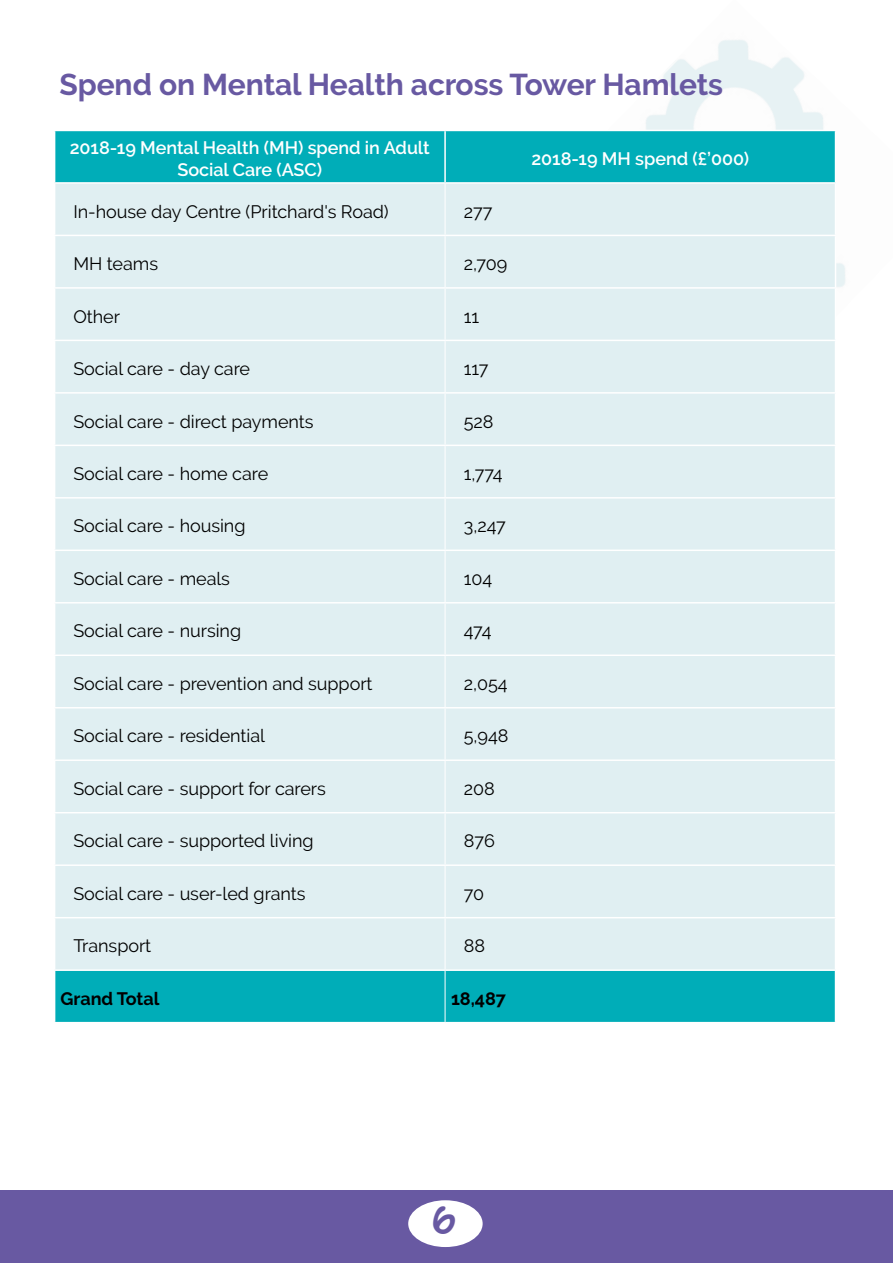
<style>
.page{position:relative;width:893px;height:1263px;background:#fff}
.page>*{position:absolute;margin:0;border:0;box-sizing:border-box;transform-origin:0 0}
.t1{font:700 30px "Raleway";letter-spacing:-.005em;color:#6859a2}
.t2{font:30px "Hand Of Sean Demo";color:#6859a2}
.t3{font:18px "Raleway";letter-spacing:-.005em;color:#000}
.t4{font:600 18px/21.6px "Raleway";letter-spacing:-.005em;color:#fff;text-align:center}
.t5{font:700 18px "Raleway";letter-spacing:-.005em;color:#000}
</style>
<div class="page">
<img style="left:646px;top:40px;width:200px;height:247px">
<div style="left:0;top:1191px;width:893px;height:72px;background:#6859a2"></div>
<div style="left:408px;top:1200px;width:75px;height:47px;background:#fff;border-radius:50%"></div>
<div style="left:55px;top:131px;width:780px;height:891px;background:#00adb8"></div>
<div style="left:55px;top:184px;width:780px;height:785px;background:#e0eff2"></div>
<hr style="left:835px;top:184px;width:1px;height:51px;background:#fff">
<hr style="left:54px;top:235px;width:391px;height:1px;background:#fff">
<hr style="left:445px;top:235px;width:391px;height:1px;background:#fff">
<hr style="left:835px;top:236px;width:1px;height:51px;background:#fff">
<hr style="left:54px;top:287px;width:391px;height:2px;background:#fff">
<hr style="left:445px;top:287px;width:391px;height:2px;background:#fff">
<hr style="left:54px;top:340px;width:391px;height:1px;background:#fff">
<hr style="left:445px;top:340px;width:391px;height:1px;background:#fff">
<hr style="left:54px;top:392px;width:391px;height:2px;background:#fff">
<hr style="left:445px;top:392px;width:391px;height:2px;background:#fff">
<hr style="left:54px;top:445px;width:391px;height:1px;background:#fff">
<hr style="left:445px;top:445px;width:391px;height:1px;background:#fff">
<hr style="left:54px;top:497px;width:391px;height:2px;background:#fff">
<hr style="left:445px;top:497px;width:391px;height:2px;background:#fff">
<hr style="left:54px;top:549px;width:391px;height:2px;background:#fff">
<hr style="left:445px;top:549px;width:391px;height:2px;background:#fff">
<hr style="left:54px;top:602px;width:391px;height:1px;background:#fff">
<hr style="left:445px;top:602px;width:391px;height:1px;background:#fff">
<hr style="left:54px;top:654px;width:391px;height:2px;background:#fff">
<hr style="left:445px;top:654px;width:391px;height:2px;background:#fff">
<hr style="left:54px;top:707px;width:391px;height:1px;background:#fff">
<hr style="left:445px;top:707px;width:391px;height:1px;background:#fff">
<hr style="left:54px;top:759px;width:391px;height:2px;background:#fff">
<hr style="left:445px;top:759px;width:391px;height:2px;background:#fff">
<hr style="left:54px;top:812px;width:391px;height:1px;background:#fff">
<hr style="left:445px;top:812px;width:391px;height:1px;background:#fff">
<hr style="left:54px;top:864px;width:391px;height:2px;background:#fff">
<hr style="left:445px;top:864px;width:391px;height:2px;background:#fff">
<hr style="left:54px;top:917px;width:391px;height:1px;background:#fff">
<hr style="left:445px;top:917px;width:391px;height:1px;background:#fff">
<hr style="left:54px;top:969px;width:391px;height:2px;background:#fff">
<hr style="left:445px;top:969px;width:391px;height:2px;background:#fff">
<hr style="left:445px;top:184px;width:1px;height:51px;background:#fff">
<hr style="left:445px;top:236px;width:1px;height:51px;background:#fff">
<hr style="left:445px;top:289px;width:1px;height:51px;background:#fff">
<hr style="left:445px;top:341px;width:1px;height:51px;background:#fff">
<hr style="left:445px;top:394px;width:1px;height:51px;background:#fff">
<hr style="left:445px;top:446px;width:1px;height:51px;background:#fff">
<hr style="left:445px;top:499px;width:1px;height:50px;background:#fff">
<hr style="left:445px;top:551px;width:1px;height:51px;background:#fff">
<hr style="left:445px;top:603px;width:1px;height:51px;background:#fff">
<hr style="left:445px;top:656px;width:1px;height:51px;background:#fff">
<hr style="left:445px;top:708px;width:1px;height:51px;background:#fff">
<hr style="left:445px;top:761px;width:1px;height:51px;background:#fff">
<hr style="left:445px;top:813px;width:1px;height:51px;background:#fff">
<hr style="left:445px;top:866px;width:1px;height:51px;background:#fff">
<hr style="left:445px;top:918px;width:1px;height:51px;background:#fff">
<hr style="left:445px;top:971px;width:1px;height:51px;background:#fff">
<hr style="left:445px;top:130px;width:391px;height:1px;background:#fff">
<hr style="left:444px;top:131px;width:2px;height:51px;background:#fff">
<hr style="left:835px;top:131px;width:1px;height:51px;background:#fff">
<hr style="left:54px;top:182px;width:391px;height:2px;background:#fff">
<hr style="left:445px;top:182px;width:391px;height:2px;background:#fff">
<h1 class="t1" style="left:60px;top:67px;width:665px">Spend on Mental Health across Tower Hamlets</h1>
<p class="t4" style="left:70px;top:137px;width:362px">2018-19 Mental Health (MH) spend in Adult<br>Social Care (ASC)</p>
<p class="t4" style="left:531px;top:148px;width:219px">2018-19 MH spend (£’000)</p>
<p class="t3" style="left:73px;top:201px;width:317px">In-house day Centre (Pritchard's Road)</p>
<p class="t3" style="left:464px;top:201px;width:30px">277</p>
<p class="t3" style="left:73px;top:253px;width:86px">MH teams</p>
<p class="t3" style="left:464px;top:253px;width:45px">2,709</p>
<p class="t3" style="left:73px;top:306px;width:48px">Other</p>
<p class="t3" style="left:464px;top:306px;width:17px">11</p>
<p class="t3" style="left:73px;top:358px;width:178px">Social care - day care</p>
<p class="t3" style="left:464px;top:358px;width:26px">117</p>
<p class="t3" style="left:73px;top:411px;width:242px">Social care - direct payments</p>
<p class="t3" style="left:464px;top:411px;width:31px">528</p>
<p class="t3" style="left:73px;top:463px;width:196px">Social care - home care</p>
<p class="t3" style="left:464px;top:463px;width:40px">1,774</p>
<p class="t3" style="left:73px;top:516px;width:174px">Social care - housing</p>
<p class="t3" style="left:464px;top:516px;width:43px">3,247</p>
<p class="t3" style="left:73px;top:568px;width:158px">Social care - meals</p>
<p class="t3" style="left:464px;top:568px;width:30px">104</p>
<p class="t3" style="left:73px;top:621px;width:169px">Social care - nursing</p>
<p class="t3" style="left:464px;top:621px;width:29px">474</p>
<p class="t3" style="left:73px;top:673px;width:301px">Social care - prevention and support</p>
<p class="t3" style="left:464px;top:673px;width:45px">2,054</p>
<p class="t3" style="left:73px;top:726px;width:193px">Social care - residential</p>
<p class="t3" style="left:464px;top:726px;width:46px">5,948</p>
<p class="t3" style="left:73px;top:778px;width:254px">Social care - support for carers</p>
<p class="t3" style="left:464px;top:778px;width:32px">208</p>
<p class="t3" style="left:73px;top:830px;width:242px">Social care - supported living</p>
<p class="t3" style="left:464px;top:830px;width:33px">876</p>
<p class="t3" style="left:73px;top:883px;width:234px">Social care - user-led grants</p>
<p class="t3" style="left:464px;top:883px;width:22px">70</p>
<p class="t3" style="left:73px;top:935px;width:79px">Transport</p>
<p class="t3" style="left:464px;top:935px;width:23px">88</p>
<p class="t5" style="left:61px;top:988px;width:100px">Grand Total</p>
<p class="t5" style="left:451px;top:988px;width:56px">18,487</p>
<h1 class="t2" style="left:431px;top:1206px;width:26px">6</h1>
</div>
